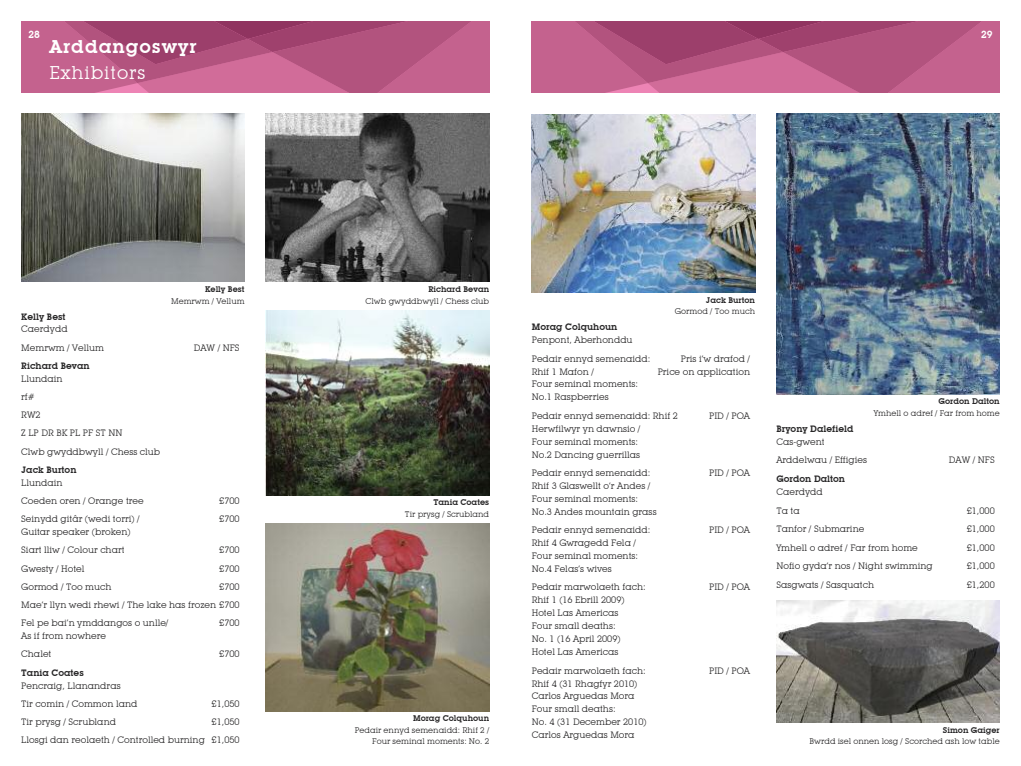
<style>
.page{position:relative;width:1021px;height:766px;background:#fff}
.page>*{position:absolute;margin:0;border:0;box-sizing:border-box;transform-origin:0 0}
.t1{font:600 18px "Lubalin Graph IT Cby BT";letter-spacing:.05em;color:#fff}
.t2{font:18px "Lubalin Graph IT Cby BT";letter-spacing:.05em;color:#fff}
.t3{font:600 10px "Lubalin Graph IT Cby BT";color:#fff}
.t4{font:9px/12.9px "Lubalin Graph IT Cby BT";color:#272627}
.t5{font:600 9px "Lubalin Graph IT Cby BT";color:#272627}
.t6{font:8px/11.5px "Lubalin Graph IT Cby BT";color:#272627;text-align:right}
.t7{font:600 8px "Lubalin Graph IT Cby BT";color:#272627}
</style>
<div class="page">
<svg style="left:531px;top:21px;width:468px;height:71px;background:#b75783"></svg>
<svg style="left:21px;top:21px;width:468px;height:71px;background:#b75783"></svg>
<img style="left:531px;top:114px;width:224px;height:178px">
<img style="left:266px;top:310px;width:223px;height:185px">
<img style="left:266px;top:523px;width:223px;height:188px">
<img style="left:266px;top:113px;width:223px;height:169px">
<img style="left:21px;top:113px;width:223px;height:169px">
<img style="left:776px;top:113px;width:223px;height:281px">
<img style="left:776px;top:600px;width:223px;height:122px">
<p class="t3" style="left:28px;top:28px;width:13px">28</p>
<h1 class="t1" style="left:50px;top:35px;width:148px">Arddangoswyr</h1>
<h1 class="t2" style="left:50px;top:61px;width:97px">Exhibitors</h1>
<p class="t7" style="left:205px;top:284px;width:41px">Kelly Best</p>
<p class="t6" style="left:171px;top:295px;width:75px">Memrwm / Vellum</p>
<p class="t5" style="left:21px;top:311px;width:46px">Kelly Best</p>
<p class="t4" style="left:21px;top:320px;width:84px;line-height:18.2px">Caerdydd<br>Memrwm / Vellum</p>
<p class="t5" style="left:21px;top:360px;width:70px">Richard Bevan</p>
<p class="t4" style="left:21px;top:369px;width:140px;line-height:18.2px">Llundain<br>rf#<br>RW2<br>Z LP DR BK PL PF ST NN<br>Clwb gwyddbwyll / Chess club</p>
<p class="t5" style="left:21px;top:464px;width:57px">Jack Burton</p>
<p class="t4" style="left:21px;top:473px;width:124px;line-height:18.2px">Llundain<br>Coeden oren / Orange tree</p>
<p class="t4" style="left:194px;top:341px;width:47px">DAW / NFS</p>
<p class="t4" style="left:219px;top:494px;width:22px">£700</p>
<p class="t4" style="left:21px;top:512px;width:120px">Seinydd gitâr (wedi torri) /</p>
<p class="t4" style="left:219px;top:512px;width:22px">£700</p>
<p class="t4" style="left:21px;top:522px;width:111px;line-height:18.2px">Guitar speaker (broken)<br>Siart lliw / Colour chart</p>
<p class="t4" style="left:219px;top:543px;width:22px">£700</p>
<p class="t4" style="left:21px;top:561px;width:65px">Gwesty / Hotel</p>
<p class="t4" style="left:219px;top:561px;width:22px">£700</p>
<p class="t4" style="left:21px;top:580px;width:92px">Gormod / Too much</p>
<p class="t4" style="left:21px;top:577px;width:220px;line-height:18.2px;text-align:justify;text-indent:198px">£700<br>Mae’r llyn wedi rhewi / The lake has frozen £700<br>Fel pe bai’n ymddangos o unlle/</p>
<p class="t4" style="left:219px;top:616px;width:22px">£700</p>
<p class="t4" style="left:21px;top:626px;width:86px;line-height:18.2px">As if from nowhere<br>Chalet</p>
<p class="t5" style="left:21px;top:666px;width:64px">Tania Coates</p>
<p class="t4" style="left:21px;top:676px;width:118px;line-height:18.2px">Pencraig, Llanandras<br>Tir comin / Common land</p>
<p class="t4" style="left:219px;top:647px;width:22px">£700</p>
<p class="t4" style="left:212px;top:696px;width:29px">£1,050</p>
<p class="t4" style="left:21px;top:712px;width:220px;line-height:18.2px;text-align:right">£1,050<br>Llosgi dan reolaeth / Controlled burning £1,050</p>
<p class="t4" style="left:21px;top:715px;width:96px">Tir prysg / Scrubland</p>
<p class="t3" style="left:981px;top:28px;width:13px">29</p>
<p class="t7" style="left:428px;top:284px;width:62px">Richard Bevan</p>
<p class="t6" style="left:365px;top:295px;width:125px">Clwb gwyddbwyll / Chess club</p>
<p class="t7" style="left:433px;top:497px;width:57px">Tania Coates</p>
<p class="t6" style="left:405px;top:508px;width:86px">Tir prysg / Scrubland</p>
<p class="t7" style="left:413px;top:713px;width:78px">Morag Colquhoun</p>
<p class="t6" style="left:355px;top:724px;width:136px">Pedair ennyd semenaidd: Rhif 2 /<br>Four seminal moments: No. 2</p>
<p class="t5" style="left:531px;top:321px;width:87px">Morag Colquhoun</p>
<p class="t4" style="left:531px;top:331px;width:120px;line-height:18.3px">Penpont, Aberhonddu<br>Pedair ennyd semenaidd:</p>
<p class="t7" style="left:706px;top:295px;width:51px">Jack Burton</p>
<p class="t6" style="left:675px;top:305px;width:82px">Gormod / Too much</p>
<p class="t4" style="left:681px;top:352px;width:71px">Pris i’w drafod /</p>
<p class="t4" style="left:531px;top:364px;width:64px">Rhif 1 Mafon /</p>
<p class="t4" style="left:657px;top:364px;width:94px">Price on application</p>
<p class="t4" style="left:531px;top:377px;width:108px">Four seminal moments:<br>No.1 Raspberries</p>
<p class="t4" style="left:531px;top:409px;width:148px">Pedair ennyd semenaidd: Rhif 2</p>
<p class="t4" style="left:709px;top:409px;width:42px">PID / POA</p>
<p class="t4" style="left:531px;top:422px;width:110px">Herwfilwyr yn dawnsio /<br>Four seminal moments:<br>No.2 Dancing guerrillas</p>
<p class="t4" style="left:531px;top:466px;width:120px">Pedair ennyd semenaidd:</p>
<p class="t4" style="left:709px;top:466px;width:42px">PID / POA</p>
<p class="t4" style="left:531px;top:479px;width:126px">Rhif 3 Glaswellt o’r Andes /<br>Four seminal moments:<br>No.3 Andes mountain grass</p>
<p class="t4" style="left:531px;top:523px;width:120px">Pedair ennyd semenaidd:</p>
<p class="t4" style="left:709px;top:523px;width:42px">PID / POA</p>
<p class="t4" style="left:531px;top:536px;width:108px">Rhif 4 Gwragedd Fela /<br>Four seminal moments:<br>No.4 Felas’s wives</p>
<p class="t4" style="left:531px;top:580px;width:115px">Pedair marwolaeth fach:</p>
<p class="t4" style="left:709px;top:580px;width:42px">PID / POA</p>
<p class="t4" style="left:531px;top:593px;width:94px">Rhif 1 (16 Ebrill 2009)<br>Hotel Las Americas<br>Four small deaths:<br>No. 1 (16 April 2009)<br>Hotel Las Americas</p>
<p class="t4" style="left:531px;top:663px;width:115px">Pedair marwolaeth fach:</p>
<p class="t4" style="left:709px;top:663px;width:42px">PID / POA</p>
<p class="t4" style="left:531px;top:676px;width:116px">Rhif 4 (31 Rhagfyr 2010)<br>Carlos Arguedas Mora<br>Four small deaths:<br>No. 4 (31 December 2010)<br>Carlos Arguedas Mora</p>
<p class="t7" style="left:938px;top:396px;width:63px">Gordon Dalton</p>
<p class="t6" style="left:873px;top:407px;width:127px">Ymhell o adref / Far from home</p>
<p class="t5" style="left:776px;top:423px;width:79px">Bryony Dalefield</p>
<p class="t4" style="left:776px;top:432px;width:92px;line-height:18.6px">Cas-gwent<br>Arddelwau / Effigies</p>
<p class="t5" style="left:776px;top:473px;width:70px">Gordon Dalton</p>
<p class="t4" style="left:776px;top:482px;width:48px;line-height:18.6px">Caerdydd<br>Ta ta</p>
<p class="t4" style="left:948px;top:453px;width:47px">DAW / NFS</p>
<p class="t4" style="left:966px;top:503px;width:29px">£1,000</p>
<p class="t4" style="left:776px;top:522px;width:89px">Tanfor / Submarine</p>
<p class="t4" style="left:966px;top:522px;width:29px">£1,000</p>
<p class="t4" style="left:776px;top:541px;width:143px">Ymhell o adref / Far from home</p>
<p class="t4" style="left:966px;top:541px;width:29px">£1,000</p>
<p class="t4" style="left:776px;top:559px;width:158px">Nofio gyda’r nos / Night swimming</p>
<p class="t4" style="left:966px;top:559px;width:29px">£1,000</p>
<p class="t4" style="left:776px;top:578px;width:99px">Sasgwats / Sasquatch</p>
<p class="t4" style="left:966px;top:578px;width:29px">£1,200</p>
<p class="t7" style="left:942px;top:724px;width:58px">Simon Gaiger</p>
<p class="t6" style="left:809px;top:735px;width:192px">Bwrdd isel onnen losg / Scorched ash low table</p>
</div>
